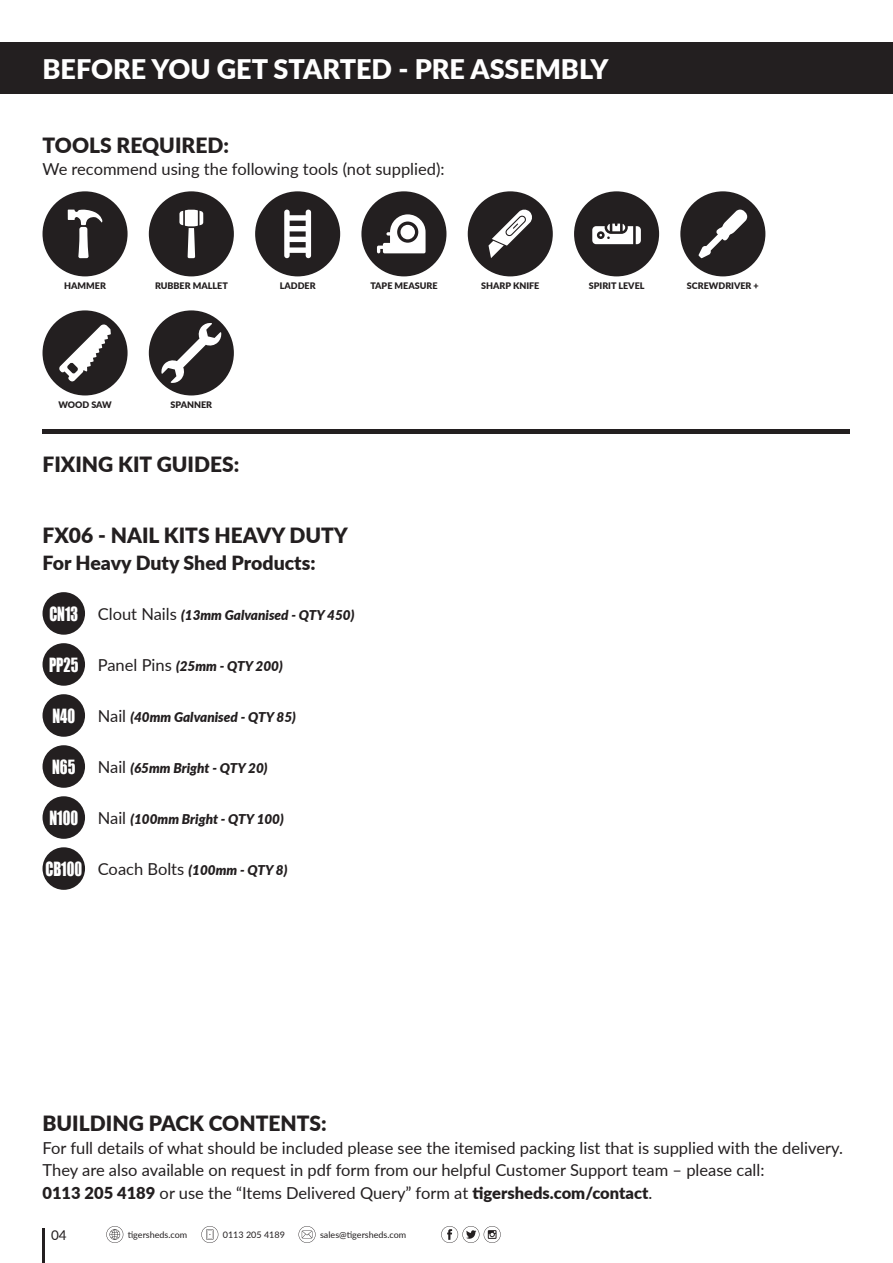
<style>
.page{position:relative;width:893px;height:1263px;background:#fff}
.page>*{position:absolute;margin:0;border:0;box-sizing:border-box;transform-origin:0 0}
.t1{font:900 27px "Lato";color:#fff}
.t2{font:900 21px "Lato";color:#231f20}
.t3{font:900 19.5px "Lato";color:#231f20}
.t4{font:18px "Impact";color:#fff;scale:.8 1}
.t5{font:16.5px/22.5px "Lato";color:#231f20}
.t6{font:italic 900 13.5px "Lato";color:#231f20}
.t7{font:13.5px "Lato";color:#231f20}
.t8{font:900 9px "Lato";color:#231f20}
.t9{font:9px "Lato";color:#231f20}
.s1{font-weight:400;font-style:normal;font-size:16.5px}
.s2{font-family:"Impact";font-weight:400;font-style:normal;font-size:18px;color:#fff}
.s3{font-weight:900}
</style>
<div class="page">
<div style="left:0;top:43px;width:893px;height:51px;background:#231f20"></div>
<div style="left:43px;top:191px;width:85px;height:85px;background:#231f20;border-radius:50%"></div>
<svg style="left:68px;top:210px;width:34px;height:48px"></svg>
<div style="left:255px;top:191px;width:85px;height:85px;background:#231f20;border-radius:50%"></div>
<svg style="left:284px;top:210px;width:27px;height:48px"></svg>
<div style="left:361px;top:191px;width:85px;height:85px;background:#231f20;border-radius:50%"></div>
<svg style="left:377px;top:214px;width:49px;height:39px"></svg>
<div style="left:468px;top:191px;width:85px;height:85px;background:#231f20;border-radius:50%"></div>
<svg style="left:488px;top:209px;width:44px;height:49px"></svg>
<div style="left:574px;top:191px;width:85px;height:85px;background:#231f20;border-radius:50%"></div>
<svg style="left:592px;top:224px;width:49px;height:20px"></svg>
<div style="left:680px;top:191px;width:85px;height:85px;background:#231f20;border-radius:50%"></div>
<svg style="left:698px;top:210px;width:49px;height:48px"></svg>
<div style="left:43px;top:429px;width:807px;height:5px;background:#231f20"></div>
<div style="left:149px;top:191px;width:85px;height:85px;background:#231f20;border-radius:50%"></div>
<svg style="left:179px;top:209px;width:24px;height:49px"></svg>
<div style="left:43px;top:310px;width:85px;height:85px;background:#231f20;border-radius:50%"></div>
<svg style="left:59px;top:324px;width:52px;height:57px"></svg>
<div style="left:149px;top:310px;width:85px;height:85px;background:#231f20;border-radius:50%"></div>
<svg style="left:161px;top:323px;width:61px;height:60px"></svg>
<hr style="left:43px;top:1229px;width:2px;height:34px;background:#231f20">
<svg style="left:441px;top:1226px;width:60px;height:17px"></svg>
<svg style="left:201px;top:1226px;width:17px;height:17px"></svg>
<svg style="left:299px;top:1226px;width:17px;height:17px"></svg>
<svg style="left:106px;top:1226px;width:17px;height:17px"></svg>
<div style="left:43px;top:592px;width:42px;height:43px;background:#231f20;border-radius:50%"></div>
<div style="left:43px;top:643px;width:42px;height:43px;background:#231f20;border-radius:50%"></div>
<div style="left:43px;top:694px;width:42px;height:43px;background:#231f20;border-radius:50%"></div>
<div style="left:43px;top:745px;width:42px;height:43px;background:#231f20;border-radius:50%"></div>
<div style="left:43px;top:796px;width:42px;height:43px;background:#231f20;border-radius:50%"></div>
<div style="left:43px;top:847px;width:42px;height:43px;background:#231f20;border-radius:50%"></div>
<h1 class="t1" style="left:43px;top:49px;width:568px">BEFORE YOU GET STARTED - PRE ASSEMBLY</h1>
<p class="t2" style="left:43px;top:130px;width:188px">TOOLS REQUIRED:</p>
<p class="t5" style="left:43px;top:158px;width:404px">We recommend using the following tools (not supplied):</p>
<p class="t8" style="left:64px;top:279px;width:43px">HAMMER</p>
<p class="t8" style="left:280px;top:279px;width:37px">LADDER</p>
<p class="t8" style="left:370px;top:279px;width:69px">TAPE MEASURE</p>
<p class="t8" style="left:481px;top:279px;width:60px">SHARP KNIFE</p>
<p class="t8" style="left:589px;top:279px;width:57px">SPIRIT LEVEL</p>
<p class="t8" style="left:687px;top:279px;width:73px">SCREWDRIVER +</p>
<p class="t8" style="left:155px;top:279px;width:74px">RUBBER MALLET</p>
<p class="t8" style="left:58px;top:398px;width:55px">WOOD SAW</p>
<p class="t8" style="left:170px;top:398px;width:43px">SPANNER</p>
<p class="t2" style="left:43px;top:448px;width:198px">FIXING KIT GUIDES:</p>
<p class="t2" style="left:43px;top:520px;width:307px">FX06 - NAIL KITS HEAVY DUTY</p>
<p class="t3" style="left:43px;top:548px;width:275px">For Heavy Duty Shed Products:</p>
<p class="t6" style="left:98px;top:605px;width:258px"><span class="s1">Clout Nails</span> (13mm Galvanised - QTY 450)</p>
<p class="t6" style="left:49px;top:656px;width:235px"><span class="s2">PP25</span> <span class="s1">Panel Pins</span> (25mm - QTY 200)</p>
<p class="t4" style="left:52px;top:701px;width:30px">N40</p>
<p class="t6" style="left:98px;top:707px;width:200px"><span class="s1">Nail</span> (40mm Galvanised - QTY 85)</p>
<p class="t6" style="left:52px;top:758px;width:217px"><span class="s2">N65</span> <span class="s1">Nail</span> (65mm Bright - QTY 20)</p>
<p class="t6" style="left:49px;top:809px;width:236px"><span class="s2">N100</span> <span class="s1">Nail</span> (100mm Bright - QTY 100)</p>
<p class="t6" style="left:45px;top:860px;width:244px"><span class="s2">CB100</span> <span class="s1">Coach Bolts</span> (100mm - QTY 8)</p>
<p class="t4" style="left:49px;top:599px;width:38px">CN13</p>
<p class="t2" style="left:43px;top:1107px;width:286px">BUILDING PACK CONTENTS:</p>
<p class="t5" style="left:43px;top:1135px;width:802px">For full details of what should be included please see the itemised packing list that is supplied with the delivery.<br>They are also available on request in pdf form from our helpful Customer Support team – please call:<br><span class="s3">0113 205 4189</span> or use the “Items Delivered Query” form at <span class="s3">tigersheds.com/contact</span>.</p>
<p class="t7" style="left:51px;top:1225px;width:17px">04</p>
<p class="t9" style="left:128px;top:1228px;width:61px">tigersheds.com</p>
<p class="t9" style="left:223px;top:1228px;width:64px">0113 205 4189</p>
<p class="t9" style="left:320px;top:1228px;width:88px">sales@tigersheds.com</p>
</div>
